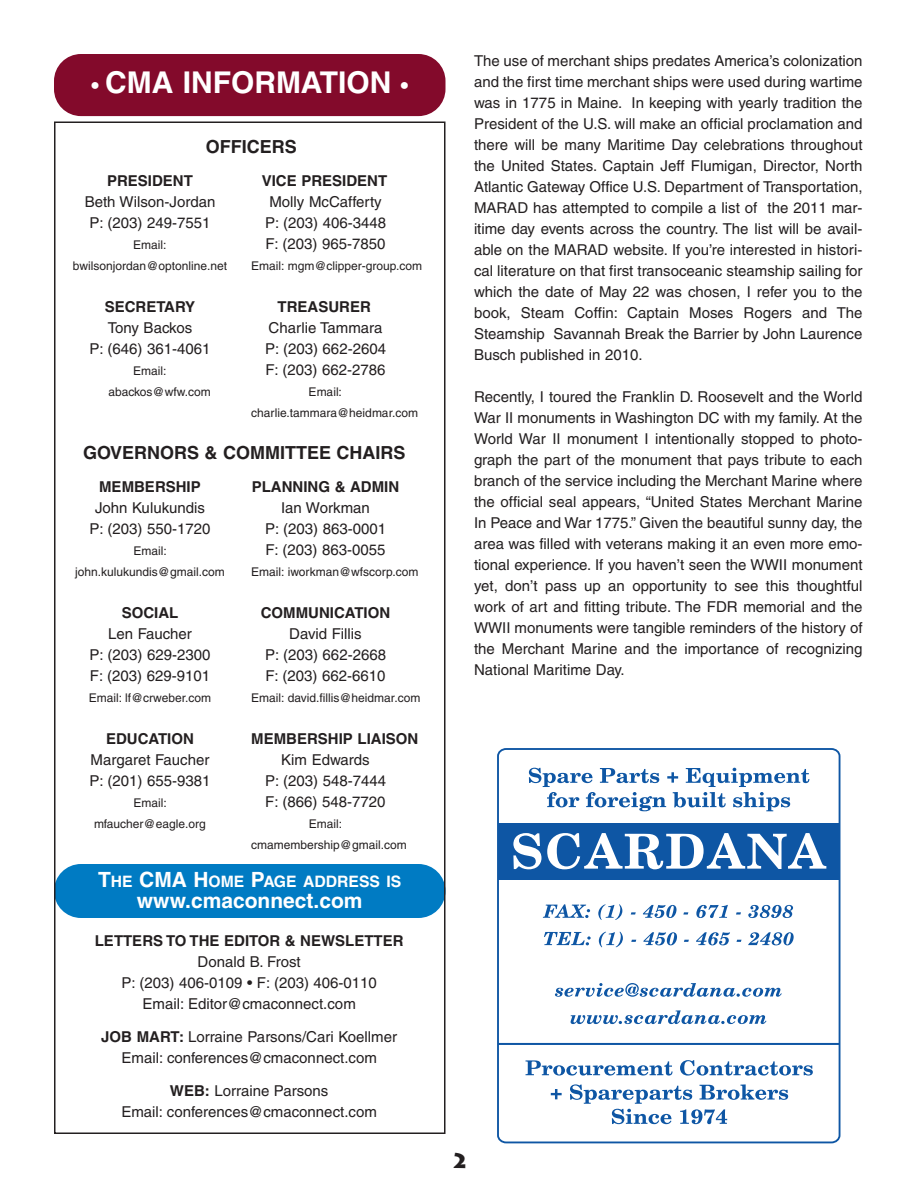
<style>
.page{position:relative;width:918px;height:1188px;background:#fff}
.page>*{position:absolute;margin:0;border:0;box-sizing:border-box;transform-origin:0 0}
.t1{font:700 30px "Helvetica";color:#fff}
.t2{font:700 21px "Helvetica";color:#fff}
.t3{font:900 21px "Lithos";color:#231f20}
.t4{font:700 18px "Helvetica";color:#231f20}
.t5{font:700 15.75px "Helvetica";color:#fff}
.t6{font:15px/21px "Helvetica";color:#231f20;text-align:center}
.t7{font:700 15px "Helvetica";color:#231f20}
.t8{font:12px/21px "Helvetica";color:#231f20}
.s1{font-size:21px}
.s2{font-weight:700}
</style>
<div class="page">
<div style="left:54px;top:54px;width:392px;height:62px;background:#830a2b;border-radius:27px"></div>
<div style="left:54px;top:864px;width:392px;height:54px;background:#007bc3;border-radius:27px"></div>
<div style="left:54px;top:122px;width:392px;height:1012px;border:2px solid #231f20"></div>
<svg style="left:529px;top:768px;width:280px;height:43px"></svg>
<div style="left:497px;top:748px;width:343px;height:395px;border:2px solid #0e56a4;border-radius:8px"></div>
<div style="left:498px;top:823px;width:342px;height:57px;background:#0e56a4"></div>
<svg style="left:513px;top:833px;width:313px;height:36px"></svg>
<hr style="left:498px;top:1043px;width:342px;height:2px;background:#0e56a4">
<svg style="left:543px;top:904px;width:47px;height:14px"></svg>
<svg style="left:598px;top:904px;width:24px;height:16px"></svg>
<svg style="left:631px;top:912px;width:5px;height:3px"></svg>
<svg style="left:643px;top:905px;width:34px;height:13px"></svg>
<svg style="left:683px;top:912px;width:5px;height:3px"></svg>
<svg style="left:696px;top:905px;width:32px;height:13px"></svg>
<svg style="left:736px;top:912px;width:5px;height:3px"></svg>
<svg style="left:748px;top:905px;width:45px;height:13px"></svg>
<svg style="left:544px;top:932px;width:47px;height:13px"></svg>
<svg style="left:599px;top:932px;width:24px;height:15px"></svg>
<svg style="left:643px;top:932px;width:34px;height:13px"></svg>
<svg style="left:696px;top:932px;width:34px;height:13px"></svg>
<svg style="left:748px;top:932px;width:46px;height:13px"></svg>
<svg style="left:555px;top:983px;width:227px;height:14px"></svg>
<svg style="left:571px;top:1010px;width:196px;height:14px"></svg>
<svg style="left:526px;top:1060px;width:147px;height:16px"></svg>
<svg style="left:680px;top:1060px;width:133px;height:16px"></svg>
<svg style="left:551px;top:1089px;width:11px;height:10px"></svg>
<svg style="left:570px;top:1084px;width:218px;height:40px"></svg>
<h1 class="t1" style="left:91px;top:71px;width:318px"><span class="s1">•</span> CMA INFORMATION <span class="s1">•</span></h1>
<p class="t4" style="left:206px;top:140px;width:93px">OFFICERS</p>
<p class="t7" style="left:107px;top:175px;width:87px">PRESIDENT</p>
<p class="t7" style="left:262px;top:175px;width:127px">VICE PRESIDENT</p>
<p class="t6" style="left:85px;top:192px;width:132px">Beth Wilson-Jordan</p>
<p class="t6" style="left:269px;top:192px;width:114px">Molly McCafferty</p>
<p class="t6" style="left:90px;top:213px;width:122px">P: (203) 249-7551</p>
<p class="t6" style="left:265px;top:213px;width:122px">P: (203) 406-3448</p>
<p class="t8" style="left:133px;top:235px;width:35px">Email:</p>
<p class="t6" style="left:265px;top:234px;width:122px">F: (203) 965-7850</p>
<p class="t8" style="left:73px;top:256px;width:156px">bwilsonjordan@optonline.net</p>
<p class="t8" style="left:251px;top:256px;width:172px">Email: mgm@clipper-group.com</p>
<p class="t7" style="left:105px;top:301px;width:92px">SECRETARY</p>
<p class="t7" style="left:278px;top:301px;width:95px">TREASURER</p>
<p class="t6" style="left:108px;top:318px;width:86px">Tony Backos</p>
<p class="t6" style="left:269px;top:318px;width:115px">Charlie Tammara</p>
<p class="t6" style="left:90px;top:339px;width:122px">P: (646) 361-4061</p>
<p class="t6" style="left:265px;top:339px;width:122px">P: (203) 662-2604</p>
<p class="t8" style="left:133px;top:361px;width:35px">Email:</p>
<p class="t6" style="left:265px;top:360px;width:122px">F: (203) 662-2786</p>
<p class="t8" style="left:108px;top:382px;width:104px">abackos@wfw.com</p>
<p class="t8" style="left:251px;top:382px;width:168px;text-indent:57px">Email: charlie.tammara@heidmar.com</p>
<p class="t4" style="left:83px;top:446px;width:324px">GOVERNORS &amp; COMMITTEE CHAIRS</p>
<p class="t7" style="left:99px;top:481px;width:103px">MEMBERSHIP</p>
<p class="t7" style="left:252px;top:481px;width:149px">PLANNING &amp; ADMIN</p>
<p class="t6" style="left:95px;top:498px;width:112px">John Kulukundis</p>
<p class="t6" style="left:281px;top:498px;width:90px">Ian Workman</p>
<p class="t6" style="left:90px;top:519px;width:122px">P: (203) 550-1720</p>
<p class="t6" style="left:265px;top:519px;width:122px">P: (203) 863-0001</p>
<p class="t8" style="left:133px;top:541px;width:35px">Email:</p>
<p class="t6" style="left:265px;top:540px;width:122px">F: (203) 863-0055</p>
<p class="t8" style="left:75px;top:562px;width:151px">john.kulukundis@gmail.com</p>
<p class="t8" style="left:251px;top:562px;width:169px">Email: iworkman@wfscorp.com</p>
<p class="t7" style="left:122px;top:607px;width:58px">SOCIAL</p>
<p class="t7" style="left:261px;top:607px;width:131px">COMMUNICATION</p>
<p class="t6" style="left:108px;top:624px;width:85px">Len Faucher</p>
<p class="t6" style="left:289px;top:624px;width:74px">David Fillis</p>
<p class="t6" style="left:90px;top:645px;width:122px">P: (203) 629-2300</p>
<p class="t6" style="left:265px;top:645px;width:122px">P: (203) 662-2668</p>
<p class="t6" style="left:90px;top:666px;width:122px">F: (203) 629-9101</p>
<p class="t6" style="left:265px;top:666px;width:122px">F: (203) 662-6610</p>
<p class="t8" style="left:89px;top:688px;width:124px">Email: lf@crweber.com</p>
<p class="t8" style="left:251px;top:688px;width:171px">Email: david.fillis@heidmar.com</p>
<p class="t7" style="left:106px;top:733px;width:89px">EDUCATION</p>
<p class="t7" style="left:251px;top:733px;width:169px">MEMBERSHIP LIAISON</p>
<p class="t6" style="left:91px;top:750px;width:120px">Margaret Faucher</p>
<p class="t6" style="left:281px;top:750px;width:90px">Kim Edwards</p>
<p class="t6" style="left:90px;top:771px;width:122px">P: (201) 655-9381</p>
<p class="t6" style="left:265px;top:771px;width:122px">P: (203) 548-7444</p>
<p class="t8" style="left:133px;top:793px;width:35px">Email:</p>
<p class="t6" style="left:265px;top:792px;width:122px">F: (866) 548-7720</p>
<p class="t8" style="left:94px;top:814px;width:113px">mfaucher@eagle.org</p>
<p class="t8" style="left:251px;top:814px;width:157px;text-align:center">Email: cmamembership@gmail.com</p>
<p class="t5" style="left:98px;top:876px;width:305px"><span class="s1">T</span>HE <span class="s1">CMA H</span>OME <span class="s1">P</span>AGE ADDRESS IS</p>
<h2 class="t2" style="left:137px;top:893px;width:227px">www.cmaconnect.com</h2>
<p class="t7" style="left:95px;top:935px;width:310px">LETTERS TO THE EDITOR &amp; NEWSLETTER</p>
<p class="t6" style="left:121px;top:953px;width:257px">Donald B. Frost<br>P: (203) 406-0109 • F: (203) 406-0110<br>Email: Editor@cmaconnect.com</p>
<p class="t6" style="left:101px;top:1028px;width:297px"><span class="s2">JOB MART:</span> Lorraine Parsons/Cari Koellmer<br>Email: conferences@cmaconnect.com</p>
<p class="t6" style="left:121px;top:1082px;width:257px"><span class="s2">WEB:</span> Lorraine Parsons<br>Email: conferences@cmaconnect.com</p>
<p class="t6" style="left:474px;top:52px;width:390px;text-align:justify">The use of merchant ships predates America’s colonization and the first time merchant ships were used during wartime was in 1775 in Maine. In keeping with yearly tradition the President of the U.S. will make an official proclamation and there will be many Maritime Day celebrations throughout the United States. Captain Jeff Flumigan, Director, North Atlantic Gateway Office U.S. Department of Transportation, MARAD has attempted to compile a list of the 2011 mar&shy;itime day events across the country. The list will be avail&shy;able on the MARAD website. If you’re interested in histori&shy;cal literature on that first transoceanic steamship sailing for which the date of May 22 was chosen, I refer you to the book, Steam Coffin: Captain Moses Rogers and The Steamship Savannah Break the Barrier by John Laurence Busch published in 2010.</p>
<p class="t6" style="left:474px;top:388px;width:390px;text-align:justify">Recently, I toured the Franklin D. Roosevelt and the World War II monuments in Washington DC with my family. At the World War II monument I intentionally stopped to photo&shy;graph the part of the monument that pays tribute to each branch of the service including the Merchant Marine where the official seal appears, “United States Merchant Marine In Peace and War 1775.” Given the beautiful sunny day, the area was filled with veterans making it an even more emo&shy;tional experience. If you haven’t seen the WWII monument yet, don’t pass up an opportunity to see this thoughtful work of art and fitting tribute. The FDR memorial and the WWII monuments were tangible reminders of the history of the Merchant Marine and the importance of recognizing National Maritime Day.</p>
<h2 class="t3" style="left:453px;top:1149px;width:15px">2</h2>
</div>
